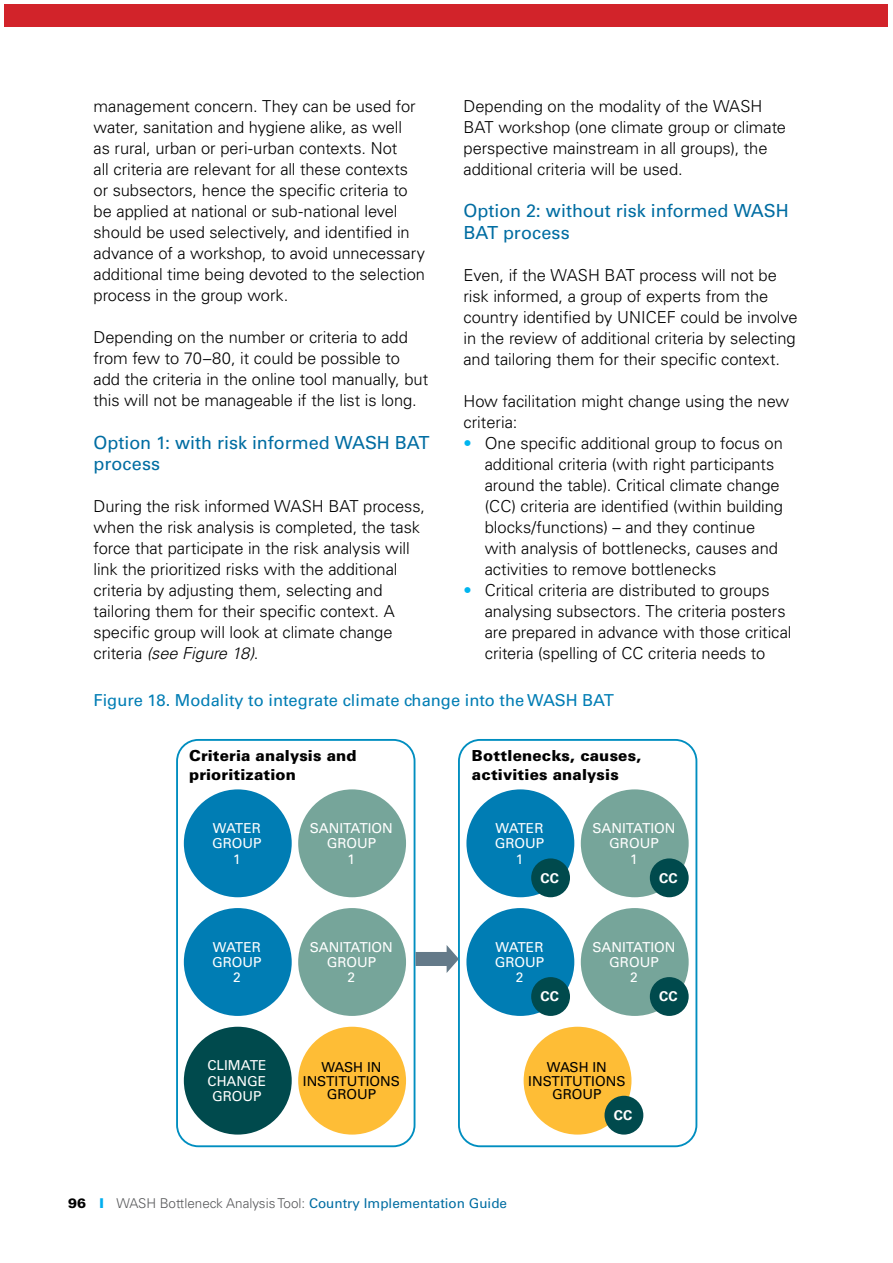
<style>
.page{position:relative;width:893px;height:1263px;background:#fff}
.page>*{position:absolute;margin:0;border:0;box-sizing:border-box;transform-origin:0 0}
.t1{font:18px/21.6px "Univers LT Std";color:#006da2}
.t2{font:300 16.5px/21px "Univers LT Std";letter-spacing:-.005em;color:#000}
.t3{font:16.5px "Univers LT Std";color:#007db4}
.t4{font:900 15.15px/18.3px "Univers LT Std";letter-spacing:.01em;color:#000}
.t5{font:13.65px/15.1px "Univers LT Std";color:#fff;text-align:center}
.t6{font:13.65px/13.6px "Univers LT Std";color:#000;text-align:center}
.t7{font:700 13.65px "Univers LT Std";color:#fff}
.t8{font:300 13.5px "Univers LT Std";color:#58595b}
.s1{font-style:italic}
.s2{color:#00b5ef}
.s3{font-weight:900;color:#000}
.s4{font-weight:900;color:#00aeef}
.s5{font-weight:400;color:#006da2}
</style>
<div class="page">
<div style="left:5px;top:4px;width:883px;height:23px;background:#d2232a"></div>
<div style="left:184px;top:789px;width:108px;height:108px;background:#007db4;border-radius:50%"></div>
<div style="left:184px;top:908px;width:108px;height:108px;background:#007db4;border-radius:50%"></div>
<div style="left:184px;top:1027px;width:108px;height:107px;background:#004a4d;border-radius:50%"></div>
<div style="left:298px;top:789px;width:108px;height:108px;background:#76a59a;border-radius:50%"></div>
<div style="left:298px;top:908px;width:108px;height:108px;background:#76a59a;border-radius:50%"></div>
<div style="left:298px;top:1027px;width:108px;height:107px;background:#febd36;border-radius:50%"></div>
<div style="left:524px;top:1027px;width:107px;height:107px;background:#febd36;border-radius:50%"></div>
<div style="left:466px;top:789px;width:108px;height:108px;background:#007db4;border-radius:50%"></div>
<div style="left:466px;top:908px;width:108px;height:108px;background:#007db4;border-radius:50%"></div>
<div style="left:531px;top:858px;width:39px;height:39px;background:#004a4d;border-radius:50%"></div>
<div style="left:531px;top:977px;width:39px;height:39px;background:#004a4d;border-radius:50%"></div>
<div style="left:581px;top:789px;width:108px;height:108px;background:#76a59a;border-radius:50%"></div>
<div style="left:581px;top:908px;width:108px;height:108px;background:#76a59a;border-radius:50%"></div>
<div style="left:650px;top:858px;width:39px;height:39px;background:#004a4d;border-radius:50%"></div>
<div style="left:650px;top:977px;width:39px;height:39px;background:#004a4d;border-radius:50%"></div>
<div style="left:604px;top:1096px;width:39px;height:38px;background:#004a4d;border-radius:50%"></div>
<div style="left:458px;top:739px;width:239px;height:408px;border:2px solid #008ec0;border-radius:21px"></div>
<div style="left:176px;top:739px;width:239px;height:408px;border:2px solid #008ec0;border-radius:21px"></div>
<svg style="left:416px;top:945px;width:43px;height:28px"></svg>
<p class="t2" style="left:94px;top:96px;width:333px">management concern. They can be used for water, sanitation and hygiene alike, as well<br>as rural, urban or peri-urban contexts. Not<br>all criteria are relevant for all these contexts or subsectors, hence the specific criteria to be applied at national or sub-national level should be used selectively, and identified in advance of a workshop, to avoid unnecessary additional time being devoted to the selection process in the group work.</p>
<p class="t2" style="left:94px;top:327px;width:336px">Depending on the number or criteria to add from few to 70–80, it could be possible to add the criteria in the online tool manually, but this will not be manageable if the list is long.</p>
<p class="t1" style="left:94px;top:431px;width:337px">Option 1: with risk informed WASH BAT process</p>
<p class="t2" style="left:94px;top:496px;width:333px">During the risk informed WASH BAT process, when the risk analysis is completed, the task force that participate in the risk analysis will link the prioritized risks with the additional criteria by adjusting them, selecting and tailoring them for their specific context. A specific group will look at climate change criteria <span class="s1">(see Figure 18)</span>.</p>
<p class="t2" style="left:463px;top:96px;width:324px">Depending on the modality of the WASH BAT workshop (one climate group or climate perspective mainstream in all groups), the additional criteria will be used.</p>
<p class="t1" style="left:463px;top:200px;width:327px">Option 2: without risk informed WASH<br>BAT process</p>
<p class="t2" style="left:463px;top:265px;width:336px">Even, if the WASH BAT process will not be risk informed, a group of experts from the country identified by UNICEF could be involve in the review of additional criteria by selecting and tailoring them for their specific context.</p>
<p class="t2" style="left:463px;top:391px;width:327px">How facilitation might change using the new criteria:</p>
<p class="t2" style="left:485px;top:433px;width:300px;text-indent:-21px"><span class="s2">•</span> One specific additional group to focus on additional criteria (with right participants around the table). Critical climate change (CC) criteria are identified (within building blocks/functions) – and they continue with analysis of bottlenecks, causes and activities to remove bottlenecks</p>
<p class="t2" style="left:485px;top:580px;width:308px;text-indent:-21px"><span class="s2">•</span> Critical criteria are distributed to groups analysing subsectors. The criteria posters are prepared in advance with those critical criteria (spelling of CC criteria needs to</p>
<p class="t3" style="left:94px;top:691px;width:522px">Figure 18. Modality to integrate climate change into the WASH BAT</p>
<p class="t4" style="left:189px;top:746px;width:169px">Criteria analysis and prioritization</p>
<p class="t4" style="left:472px;top:746px;width:171px">Bottlenecks, causes, activities analysis</p>
<p class="t5" style="left:212px;top:821px;width:51px">WATER<br>GROUP<br>1</p>
<p class="t5" style="left:212px;top:939px;width:51px">WATER<br>GROUP<br>2</p>
<p class="t5" style="left:207px;top:1058px;width:61px">CLIMATE<br>CHANGE<br>GROUP</p>
<p class="t5" style="left:310px;top:821px;width:84px">SANITATION<br>GROUP<br>1</p>
<p class="t5" style="left:310px;top:939px;width:84px">SANITATION<br>GROUP<br>2</p>
<p class="t5" style="left:495px;top:821px;width:51px">WATER<br>GROUP<br>1</p>
<p class="t5" style="left:593px;top:821px;width:84px">SANITATION<br>GROUP<br>1</p>
<p class="t7" style="left:541px;top:870px;width:20px">CC</p>
<p class="t7" style="left:659px;top:870px;width:20px">CC</p>
<p class="t5" style="left:495px;top:939px;width:51px">WATER<br>GROUP<br>2</p>
<p class="t5" style="left:593px;top:939px;width:84px">SANITATION<br>GROUP<br>2</p>
<p class="t7" style="left:541px;top:989px;width:20px">CC</p>
<p class="t7" style="left:659px;top:989px;width:20px">CC</p>
<p class="t6" style="left:303px;top:1060px;width:99px">WASH IN<br>INSTITUTIONS<br>GROUP</p>
<p class="t6" style="left:528px;top:1060px;width:99px">WASH IN<br>INSTITUTIONS<br>GROUP</p>
<p class="t7" style="left:614px;top:1107px;width:20px">CC</p>
<p class="t8" style="left:68px;top:1195px;width:441px"><span class="s3">96</span> <span class="s4">I</span> WASH Bottleneck Analysis Tool: <span class="s5">Country Implementation Guide</span></p>
</div>
